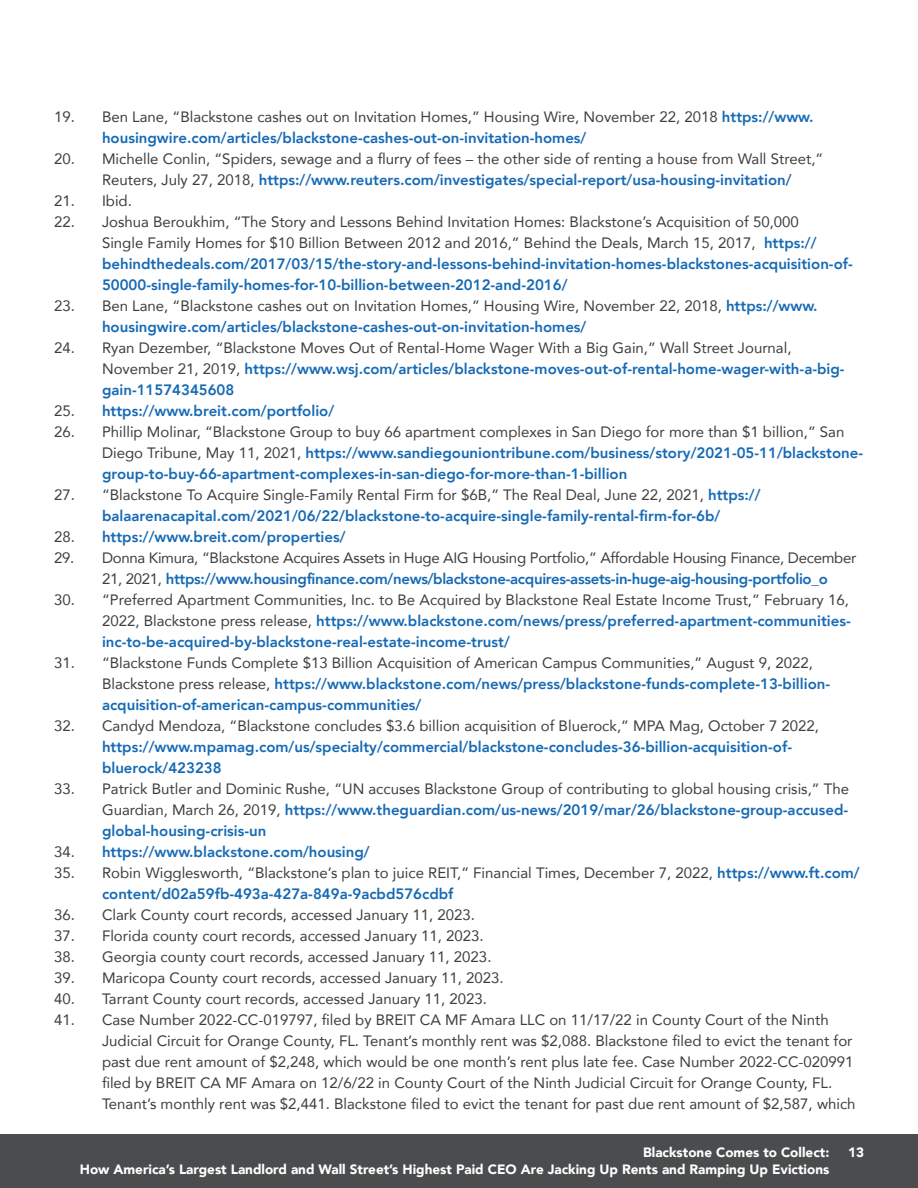
<style>
.page{position:relative;width:918px;height:1188px;background:#fff}
.page>*{position:absolute;margin:0;border:0;box-sizing:border-box;transform-origin:0 0}
.t1{font:800 15px/21px "Avenir";color:#166ab5}
.t2{font:15px/21px "Avenir";color:#3e3e3f}
.t3{font:15px/21px "Avenir";letter-spacing:-.02em;color:#3e3e3f}
.t4{font:900 13.5px "Avenir";color:#fff}
.s1{font-weight:400;color:#3e3e3f}
.s2{font-weight:800;color:#166ab5}
</style>
<div class="page">
<div style="left:0;top:1134px;width:918px;height:54px;background:#4b4c4d"></div>
<p class="t1" style="left:102px;top:106px;width:713px;text-indent:-48px"><span class="s1">19. Ben Lane, “Blackstone cashes out on Invitation Homes,” Housing Wire, November 22, 2018</span> https://www. housingwire.com/articles/blackstone-cashes-out-on-invitation-homes/</p>
<p class="t2" style="left:102px;top:148px;width:723px;text-indent:-48px">20. Michelle Conlin, “Spiders, sewage and a flurry of fees – the other side of renting a house from Wall Street,”<br>Reuters, July 27, 2018, <span class="s2">https://www.reuters.com/investigates/special-report/usa-housing-invitation/</span></p>
<p class="t2" style="left:54px;top:190px;width:79px">21. Ibid.</p>
<p class="t1" style="left:102px;top:211px;width:752px;text-indent:-48px"><span class="s1">22. Joshua Beroukhim, “The Story and Lessons Behind Invitation Homes: Blackstone’s Acquisition of 50,000<br>Single Family Homes for $10 Billion Between 2012 and 2016,” Behind the Deals, March 15, 2017,</span> https:// behindthedeals.com/2017/03/15/the-story-and-lessons-behind-invitation-homes-blackstones-acquisition-of-50000-single-family-homes-for-10-billion-between-2012-and-2016/</p>
<p class="t1" style="left:102px;top:295px;width:717px;text-indent:-48px"><span class="s1">23. Ben Lane, “Blackstone cashes out on Invitation Homes,” Housing Wire, November 22, 2018,</span> https://www. housingwire.com/articles/blackstone-cashes-out-on-invitation-homes/</p>
<p class="t2" style="left:102px;top:337px;width:744px;text-indent:-48px">24. Ryan Dezember, “Blackstone Moves Out of Rental-Home Wager With a Big Gain,” Wall Street Journal,<br>November 21, 2019, <span class="s2">https://www.wsj.com/articles/blackstone-moves-out-of-rental-home-wager-with-a-big&shy;gain-11574345608</span></p>
<p class="t1" style="left:54px;top:400px;width:282px"><span class="s1">25.</span> https://www.breit.com/portfolio/</p>
<p class="t1" style="left:102px;top:421px;width:763px;text-indent:-48px"><span class="s1">26. Phillip Molinar, “Blackstone Group to buy 66 apartment complexes in San Diego for more than $1 billion,” San<br>Diego Tribune, May 11, 2021,</span> https://www.sandiegouniontribune.com/business/story/2021-05-11/blackstone&shy;group-to-buy-66-apartment-complexes-in-san-diego-for-more-than-1-billion</p>
<p class="t1" style="left:54px;top:484px;width:708px;text-align:center"><span class="s1">27. “Blackstone To Acquire Single-Family Rental Firm for $6B,” The Real Deal, June 22, 2021,</span> https:// balaarenacapital.com/2021/06/22/blackstone-to-acquire-single-family-rental-firm-for-6b/</p>
<p class="t1" style="left:54px;top:526px;width:293px"><span class="s1">28.</span> https://www.breit.com/properties/</p>
<p class="t3" style="left:102px;top:547px;width:756px;text-indent:-48px">29. Donna Kimura, “Blackstone Acquires Assets in Huge AIG Housing Portfolio,” Affordable Housing Finance, December<br>21, 2021, <span class="s2">https://www.housingfinance.com/news/blackstone-acquires-assets-in-huge-aig-housing-portfolio_o</span></p>
<p class="t1" style="left:102px;top:589px;width:750px;text-indent:-48px"><span class="s1">30. “Preferred Apartment Communities, Inc. to Be Acquired by Blackstone Real Estate Income Trust,” February 16,<br>2022, Blackstone press release,</span> https://www.blackstone.com/news/press/preferred-apartment-communities&shy;inc-to-be-acquired-by-blackstone-real-estate-income-trust/</p>
<p class="t1" style="left:102px;top:652px;width:730px;text-indent:-48px"><span class="s1">31. “Blackstone Funds Complete $13 Billion Acquisition of American Campus Communities,” August 9, 2022,<br>Blackstone press release,</span> https://www.blackstone.com/news/press/blackstone-funds-complete-13-billion&shy;acquisition-of-american-campus-communities/</p>
<p class="t1" style="left:102px;top:715px;width:719px;text-indent:-48px"><span class="s1">32. Candyd Mendoza, “Blackstone concludes $3.6 billion acquisition of Bluerock,” MPA Mag, October 7 2022, </span>https://www.mpamag.com/us/specialty/commercial/blackstone-concludes-36-billion-acquisition-of&shy;bluerock/423238</p>
<p class="t2" style="left:102px;top:778px;width:749px;text-align:justify;text-indent:-48px">33. Patrick Butler and Dominic Rushe, “UN accuses Blackstone Group of contributing to global housing crisis,” The Guardian, March 26, 2019, <span class="s2">https://www.theguardian.com/us-news/2019/mar/26/blackstone-group-accused&shy;global-housing-crisis-un</span></p>
<p class="t1" style="left:54px;top:841px;width:317px"><span class="s1">34.</span> https://www.blackstone.com/housing/</p>
<p class="t2" style="left:102px;top:862px;width:759px;text-indent:-48px">35. Robin Wigglesworth, “Blackstone’s plan to juice REIT,” Financial Times, December 7, 2022, <span class="s2">https://www.ft.com/ content/d02a59fb-493a-427a-849a-9acbd576cdbf</span></p>
<p class="t2" style="left:54px;top:904px;width:423px">36. Clark County court records, accessed January 11, 2023.</p>
<p class="t2" style="left:54px;top:925px;width:431px">37. Florida county court records, accessed January 11, 2023.</p>
<p class="t2" style="left:54px;top:946px;width:439px">38. Georgia county court records, accessed January 11, 2023.</p>
<p class="t2" style="left:54px;top:967px;width:451px">39. Maricopa County court records, accessed January 11, 2023.</p>
<p class="t2" style="left:54px;top:988px;width:435px">40. Tarrant County court records, accessed January 11, 2023.</p>
<p class="t2" style="left:102px;top:1009px;width:755px;text-indent:-48px">41. Case Number 2022-CC-019797, filed by BREIT CA MF Amara LLC on 11/17/22 in County Court of the Ninth Judicial Circuit for Orange County, FL. Tenant’s monthly rent was $2,088. Blackstone filed to evict the tenant for past due rent amount of $2,248, which would be one month’s rent plus late fee. Case Number 2022-CC-020991 filed by BREIT CA MF Amara on 12/6/22 in County Court of the Ninth Judicial Circuit for Orange County, FL.<br>Tenant’s monthly rent was $2,441. Blackstone filed to evict the tenant for past due rent amount of $2,587, which</p>
<p class="t4" style="left:643px;top:1141px;width:188px">Blackstone Comes to Collect:</p>
<p class="t4" style="left:848px;top:1141px;width:17px">13</p>
<p class="t4" style="left:80px;top:1157px;width:751px">How America’s Largest Landlord and Wall Street’s Highest Paid CEO Are Jacking Up Rents and Ramping Up Evictions</p>
</div>
